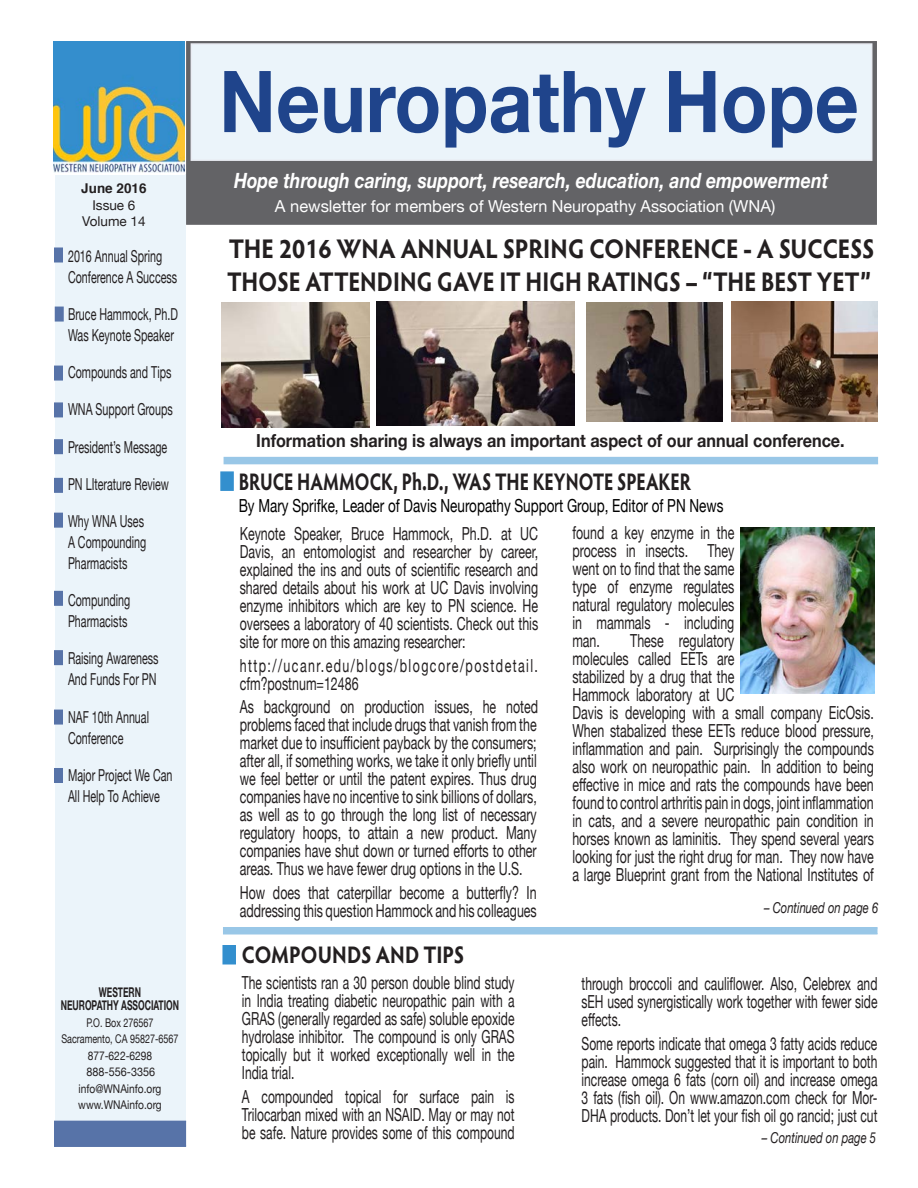
<style>
.page{position:relative;width:918px;height:1188px;background:#fff}
.page>*{position:absolute;margin:0;border:0;box-sizing:border-box;transform-origin:0 0}
.Masthead{font:700 85.5px "Helvetica Neue";color:#1f448b;scale:.9 1}
.t1{font:700 27px "Hypatia Sans Pro";color:#231f20;scale:.85 1}
.t2{font:700 27px "Hypatia Sans Pro";color:#231f20;scale:.89 1}
.t3{font:700 24px "Hypatia Sans Pro";color:#231f20;scale:.75 1}
.t4{font:700 24px "Hypatia Sans Pro";color:#231f20;scale:.85 1}
.t5{font:italic 700 21px "Helvetica Neue";color:#fff;scale:.84 1}
.t6{font:18px/18px "Helvetica Neue";color:#231f20;text-align:justify;scale:.69 1}
.t7{font:18px/18px "Helvetica Neue";color:#231f20;text-align:justify;scale:.67 1}
.t8{font:700 18px "Helvetica Neue";color:#231f20;scale:.9 1}
.t9{font:18px "Helvetica Neue";color:#000;scale:.75 1}
.t10{font:18px/18px "Helvetica Neue";letter-spacing:.115em;color:#231f20;scale:.69 1}
.t11{font:16.5px/21px "Helvetica Neue";color:#231f20;scale:.65 1}
.Company_Address{font:16.5px "Helvetica Neue";color:#fff}
.t12{font:italic 15px "Helvetica Neue";color:#231f20;scale:.75 1}
.t13{font:700 13.5px "Helvetica Neue";color:#231f20;scale:.63 1}
.Company_Address-2{font:13.5px "Helvetica Neue";color:#231f20}
.Company_Address-3{font:700 13.5px "Helvetica";color:#231f20}
.Company_Address-4{font:12px/16.5px "Helvetica Neue";color:#231f20;text-align:center;scale:.75 1}
.Company_Address-5{font:12px "Helvetica Neue";color:#231f20;scale:.85 1}
.Company_Address-6{font:12px "Helvetica Neue";color:#231f20;scale:.9 1}
</style>
<div class="page">
<div style="left:55px;top:174px;width:130px;height:971px;background:#ebf4fa"></div>
<div style="left:186px;top:41px;width:691px;height:184px;background:#636366;border:2px solid #636366"></div>
<div style="left:191px;top:43px;width:681px;height:118px;background:#ebf4fa;border:2px solid #e9ecf3"></div>
<div style="left:54px;top:247px;width:9px;height:15px;background:#5773a8"></div>
<div style="left:54px;top:439px;width:9px;height:15px;background:#5773a8"></div>
<div style="left:54px;top:591px;width:9px;height:15px;background:#5773a8"></div>
<div style="left:54px;top:1121px;width:133px;height:26px;background:#5773a8"></div>
<div style="left:54px;top:650px;width:9px;height:15px;background:#5773a8"></div>
<div style="left:54px;top:768px;width:9px;height:15px;background:#5773a8"></div>
<div style="left:54px;top:478px;width:9px;height:15px;background:#5773a8"></div>
<div style="left:55px;top:307px;width:9px;height:15px;background:#5773a8;border:2px solid #5773a8"></div>
<div style="left:54px;top:402px;width:9px;height:15px;background:#5773a8"></div>
<div style="left:54px;top:710px;width:9px;height:15px;background:#5773a8"></div>
<div style="left:54px;top:366px;width:9px;height:15px;background:#5773a8"></div>
<div style="left:54px;top:513px;width:9px;height:15px;background:#5773a8"></div>
<img style="left:53px;top:41px;width:132px;height:132px">
<div style="left:220px;top:471px;width:14px;height:20px;background:#338fce;border:2px solid #338fce"></div>
<div style="left:224px;top:457px;width:655px;height:7px;background:#99c7e7"></div>
<img style="left:741px;top:527px;width:133px;height:167px">
<img style="left:377px;top:302px;width:197px;height:123px">
<img style="left:221px;top:303px;width:148px;height:124px">
<img style="left:586px;top:303px;width:137px;height:118px">
<img style="left:731px;top:301px;width:147px;height:120px">
<div style="left:223px;top:927px;width:655px;height:7px;background:#99c7e7"></div>
<div style="left:222px;top:945px;width:14px;height:19px;background:#338fce;border:2px solid #338fce"></div>
<p class="Company_Address-3" style="left:81px;top:177px;width:67px">June 2016</p>
<p class="Company_Address-2" style="left:92px;top:195px;width:45px">Issue 6</p>
<p class="Company_Address-2" style="left:82px;top:212px;width:65px">Volume 14</p>
<p class="t11" style="left:68px;top:246px;width:170px">2016 Annual Spring<br>Conference A Success</p>
<p class="t11" style="left:68px;top:304px;width:171px">Bruce Hammock, Ph.D<br>Was Keynote Speaker</p>
<p class="t11" style="left:68px;top:363px;width:161px">Compounds and Tips</p>
<p class="t11" style="left:68px;top:400px;width:163px">WNA Support Groups</p>
<p class="t11" style="left:68px;top:437px;width:154px">President’s Message</p>
<p class="t11" style="left:68px;top:474px;width:157px">PN LIterature Review</p>
<p class="t11" style="left:68px;top:511px;width:122px">Why WNA Uses<br>A Compounding<br>Pharmacists</p>
<p class="t11" style="left:68px;top:591px;width:97px">Compunding<br>Pharmacists</p>
<p class="t11" style="left:68px;top:649px;width:141px">Raising Awareness<br>And Funds For PN</p>
<p class="t11" style="left:68px;top:707px;width:126px">NAF 10th Annual<br>Conference</p>
<p class="t11" style="left:68px;top:765px;width:162px">Major Project We Can<br>All Help To Achieve</p>
<p class="t13" style="left:99px;top:981px;width:69px">WESTERN</p>
<p class="t13" style="left:61px;top:995px;width:190px">NEUROPATHY ASSOCIATION</p>
<p class="Company_Address-4" style="left:86px;top:1015px;width:91px">P.O. Box 276567</p>
<p class="Company_Address-4" style="left:61px;top:1031px;width:158px">Sacramento, CA 95827-6567<br>877-622-6298</p>
<p class="Company_Address-6" style="left:87px;top:1063px;width:78px">888-556-3356</p>
<p class="Company_Address-5" style="left:79px;top:1080px;width:99px">info@WNAinfo.org</p>
<p class="Company_Address-5" style="left:78px;top:1096px;width:100px">www.WNAinfo.org</p>
<p class="Masthead" style="left:219px;top:35px;width:713px">Neuropathy Hope</p>
<p class="t5" style="left:234px;top:165px;width:709px">Hope through caring, support, research, education, and empowerment</p>
<p class="Company_Address" style="left:275px;top:194px;width:502px">A newsletter for members of Western Neuropathy Association (WNA)</p>
<p class="t2" style="left:229px;top:230px;width:727px">THE 2016 WNA ANNUAL SPRING CONFERENCE - A SUCCESS</p>
<p class="t1" style="left:227px;top:262px;width:759px">THOSE ATTENDING GAVE IT HIGH RATINGS – “THE BEST YET”</p>
<p class="t8" style="left:256px;top:426px;width:655px">Information sharing is always an important aspect of our annual conference.</p>
<p class="t3" style="left:239px;top:465px;width:605px">BRUCE HAMMOCK, Ph.D., WAS THE KEYNOTE SPEAKER</p>
<p class="t9" style="left:239px;top:492px;width:648px">By Mary Sprifke, Leader of Davis Neuropathy Support Group, Editor of PN News</p>
<p class="t6" style="left:240px;top:526px;width:434px">Keynote Speaker, Bruce Hammock, Ph.D. at UC Davis, an entomologist and researcher by career, explained the ins and outs of scientific research and shared details about his work at UC Davis involving enzyme inhibitors which are key to PN science. He oversees a laboratory of 40 scientists. Check out this site for more on this amazing researcher:</p>
<p class="t10" style="left:240px;top:657px;width:434px">http://ucanr.edu/blogs/blogcore/postdetail. cfm?postnum=12486</p>
<p class="t6" style="left:240px;top:699px;width:434px">As background on production issues, he noted problems faced that include drugs that vanish from the market due to insufficient payback by the consumers; after all, if something works, we take it only briefly until we feel better or until the patent expires. Thus drug companies have no incentive to sink billions of dollars, as well as to go through the long list of necessary regulatory hoops, to attain a new product. Many companies have shut down or turned efforts to other areas. Thus we have fewer drug options in the U.S.</p>
<p class="t6" style="left:240px;top:884px;width:432px">How does that caterpillar become a butterfly? In addressing this question Hammock and his colleagues</p>
<p class="t6" style="left:572px;top:525px;width:236px">found a key enzyme in the process in insects. They went on to find that the same type of enzyme regulates natural regulatory molecules in mammals - including man.</p>
<p class="t6" style="left:572px;top:633px;width:439px;text-align:left;text-indent:58px">These regulatory<br>molecules called EETs are<br>stabilized by a drug that the<br>Hammock laboratory at UC<br>Davis is developing with a small company EicOsis.<br>When stabalized these EETs reduce blood pressure, inflammation and pain. Surprisingly the compounds also work on neuropathic pain. In addition to being effective in mice and rats the compounds have been found to control arthritis pain in dogs, joint inflammation in cats, and a severe neuropathic pain condition in horses known as laminitis. They spend several years looking for just the right drug for man. They now have a large Blueprint grant from the National Institutes of</p>
<p class="t12" style="left:764px;top:897px;width:154px">– Continued on page 6</p>
<p class="t4" style="left:242px;top:938px;width:263px">COMPOUNDS AND TIPS</p>
<p class="t7" style="left:242px;top:975px;width:409px">The scientists ran a 30 person double blind study in India treating diabetic neuropathic pain with a GRAS (generally regarded as safe) soluble epoxide hydrolase inhibitor. The compound is only GRAS topically but it worked exceptionally well in the India trial.</p>
<p class="t7" style="left:242px;top:1088px;width:409px">A compounded topical for surface pain is Trilocarban mixed with an NSAID. May or may not be safe. Nature provides some of this compound</p>
<p class="t7" style="left:582px;top:976px;width:443px">through broccoli and cauliflower. Also, Celebrex and sEH used synergistically work together with fewer side effects.</p>
<p class="t7" style="left:582px;top:1035px;width:443px">Some reports indicate that omega 3 fatty acids reduce pain. Hammock suggested that it is important to both increase omega 6 fats (corn oil) and increase omega 3 fats (fish oil). On www.amazon.com check for Mor-DHA products. Don’t let your fish oil go rancid; just cut</p>
<p class="t12" style="left:762px;top:1127px;width:154px">– Continued on page 5</p>
</div>
